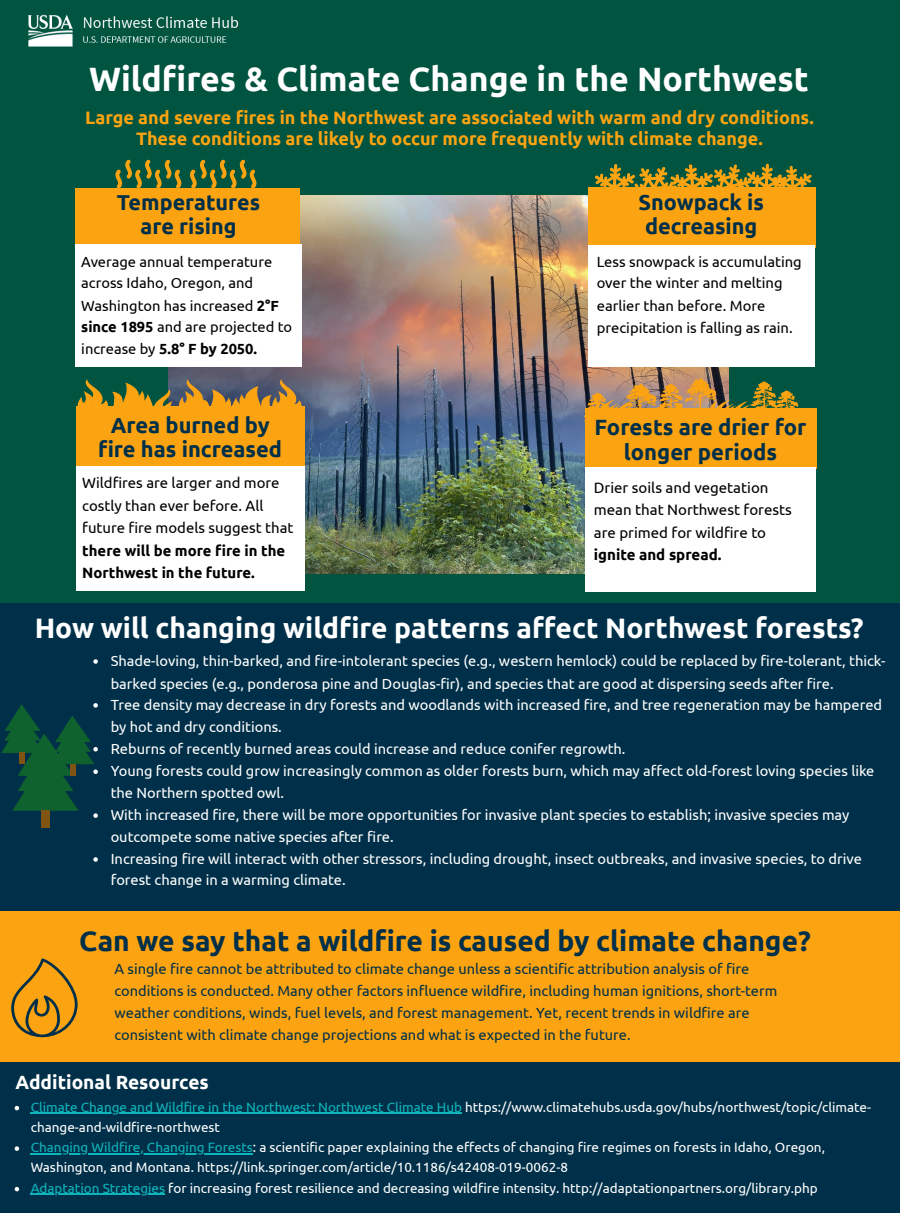
<style>
.page{position:relative;width:900px;height:1215px;background:#fff}
.page>*{position:absolute;margin:0;border:0;box-sizing:border-box;transform-origin:0 0}
.t1{font:700 33.75px "Ubuntu";color:#fff}
.t2{font:700 28.2px "Ubuntu";color:#fff}
.t3{font:700 28.2px "Ubuntu";color:#003049}
.t4{font:700 22.05px/24.8px "Ubuntu";color:#003049;text-align:center}
.t5{font:700 21.9px/23.7px "Ubuntu";color:#003049;text-align:center}
.t6{font:700 21.6px/23.7px "Ubuntu";color:#003049;text-align:center}
.t7{font:700 21.45px/23.7px "Ubuntu";color:#003049;text-align:center}
.t8{font:700 19.2px "Ubuntu";color:#fff}
.t9{font:700 18px/21.3px "Ubuntu";color:#fca311;text-align:center}
.t10{font:15px/22.5px "Ubuntu";color:#000}
.t11{font:14.85px/22.5px "Ubuntu";color:#000}
.t12{font:14.7px/21.3px "Ubuntu";color:#fff}
.t13{font:14.7px/21.8px "Ubuntu";color:#003049}
.t14{font:14.7px/21.9px "Ubuntu";color:#000}
.t15{font:13.5px/20.2px "Ubuntu";color:#fff}
.s1{font-weight:700}
.s2{color:#0fb4bb}
</style>
<div class="page">
<div style="left:0;top:0;width:900px;height:603px;background:#005440"></div>
<img style="left:169px;top:196px;width:560px;height:378px">
<div style="left:75px;top:188px;width:225px;height:61px;background:#fca311"></div>
<svg style="left:115px;top:160px;width:142px;height:28px"></svg>
<div style="left:75px;top:244px;width:227px;height:123px;background:#fff"></div>
<svg style="left:77px;top:379px;width:228px;height:27px"></svg>
<div style="left:76px;top:406px;width:229px;height:61px;background:#fca311"></div>
<div style="left:76px;top:466px;width:229px;height:125px;background:#fff"></div>
<img style="left:28px;top:14px;width:210px;height:32px">
<img style="left:584px;top:378px;width:215px;height:46px">
<div style="left:585px;top:408px;width:232px;height:61px;background:#fca311"></div>
<div style="left:585px;top:467px;width:231px;height:125px;background:#fff"></div>
<div style="left:588px;top:187px;width:228px;height:61px;background:#fca311"></div>
<div style="left:588px;top:245px;width:226px;height:122px;background:#fff"></div>
<svg style="left:584px;top:163px;width:228px;height:55px"></svg>
<div style="left:0;top:603px;width:900px;height:308px;background:#003049"></div>
<svg style="left:93px;top:659px;width:5px;height:5px"></svg>
<svg style="left:93px;top:857px;width:5px;height:5px"></svg>
<div style="left:41px;top:810px;width:9px;height:18px;background:#805412"></div>
<svg style="left:1px;top:703px;width:97px;height:115px"></svg>
<div style="left:70px;top:764px;width:6px;height:11px;background:#805412"></div>
<div style="left:0;top:911px;width:900px;height:151px;background:#fca311"></div>
<svg style="left:11px;top:958px;width:67px;height:79px"></svg>
<div style="left:0;top:1062px;width:900px;height:151px;background:#003049"></div>
<svg style="left:15px;top:1106px;width:4px;height:4px"></svg>
<hr style="left:31px;top:1113px;width:431px;height:1px;background:#0fb4bb">
<svg style="left:15px;top:1146px;width:4px;height:5px"></svg>
<hr style="left:31px;top:1153px;width:222px;height:1px;background:#0fb4bb">
<svg style="left:15px;top:1187px;width:4px;height:4px"></svg>
<hr style="left:31px;top:1194px;width:134px;height:1px;background:#0fb4bb">
<p class="t1" style="left:89px;top:60px;width:721px">Wildfires &amp; Climate Change in the Northwest</p>
<p class="t9" style="left:85px;top:106px;width:730px">Large and severe fires in the Northwest are associated with warm and dry conditions.<br>These conditions are likely to occur more frequently with climate change.</p>
<p class="t7" style="left:117px;top:191px;width:145px">Temperatures are rising</p>
<p class="t14" style="left:81px;top:250px;width:212px">Average annual temperature across Idaho, Oregon, and<br>Washington has increased <span class="s1">2°F since 1895</span> and are projected to increase by <span class="s1">5.8° F by 2050.</span></p>
<p class="t5" style="left:98px;top:413px;width:185px">Area burned by fire has increased</p>
<p class="t11" style="left:82px;top:471px;width:213px">Wildfires are larger and more costly than ever before. All future fire models suggest that <span class="s1">there will be more fire in the<br>Northwest in the future.</span></p>
<p class="t6" style="left:638px;top:191px;width:127px">Snowpack is decreasing</p>
<p class="t14" style="left:597px;top:250px;width:207px">Less snowpack is accumulating over the winter and melting earlier than before. More precipitation is falling as rain.</p>
<p class="t4" style="left:595px;top:415px;width:214px">Forests are drier for longer periods</p>
<p class="t10" style="left:594px;top:476px;width:200px">Drier soils and vegetation mean that Northwest forests are primed for wildfire to <span class="s1">ignite and spread.</span></p>
<p class="t2" style="left:35px;top:612px;width:830px">How will changing wildfire patterns affect Northwest forests?</p>
<p class="t12" style="left:111px;top:649px;width:776px;line-height:22.5px">Shade-loving, thin-barked, and fire-intolerant species (e.g., western hemlock) could be replaced by fire-tolerant, thick&shy;barked species (e.g., ponderosa pine and Douglas-fir), and species that are good at dispersing seeds after fire.</p>
<p class="t12" style="left:111px;top:693px;width:773px;line-height:22.5px">Tree density may decrease in dry forests and woodlands with increased fire, and tree regeneration may be hampered by hot and dry conditions.</p>
<p class="t12" style="left:111px;top:738px;width:516px">Reburns of recently burned areas could increase and reduce conifer regrowth.</p>
<p class="t12" style="left:111px;top:760px;width:765px">Young forests could grow increasingly common as older forests burn, which may affect old-forest loving species like the Northern spotted owl.</p>
<p class="t12" style="left:111px;top:804px;width:740px">With increased fire, there will be more opportunities for invasive plant species to establish; invasive species may outcompete some native species after fire.</p>
<p class="t12" style="left:111px;top:848px;width:753px">Increasing fire will interact with other stressors, including drought, insect outbreaks, and invasive species, to drive forest change in a warming climate.</p>
<p class="t3" style="left:79px;top:924px;width:733px">Can we say that a wildfire is caused by climate change?</p>
<p class="t13" style="left:114px;top:958px;width:664px">A single fire cannot be attributed to climate change unless a scientific attribution analysis of fire conditions is conducted. Many other factors influence wildfire, including human ignitions, short-term weather conditions, winds, fuel levels, and forest management. Yet, recent trends in wildfire are consistent with climate change projections and what is expected in the future.</p>
<p class="t8" style="left:15px;top:1071px;width:195px">Additional Resources</p>
<p class="t15" style="left:31px;top:1096px;width:842px"><span class="s2">Climate Change and Wildfire in the Northwest: Northwest Climate Hub</span> https://www.climatehubs.usda.gov/hubs/northwest/topic/climate&shy;change-and-wildfire-northwest</p>
<p class="t15" style="left:31px;top:1137px;width:796px"><span class="s2">Changing Wildfire, Changing Forests</span>: a scientific paper explaining the effects of changing fire regimes on forests in Idaho, Oregon,<br>Washington, and Montana. https://link.springer.com/article/10.1186/s42408-019-0062-8</p>
<p class="t15" style="left:31px;top:1177px;width:789px"><span class="s2">Adaptation Strategies</span> for increasing forest resilience and decreasing wildfire intensity. http://adaptationpartners.org/library.php</p>
</div>
